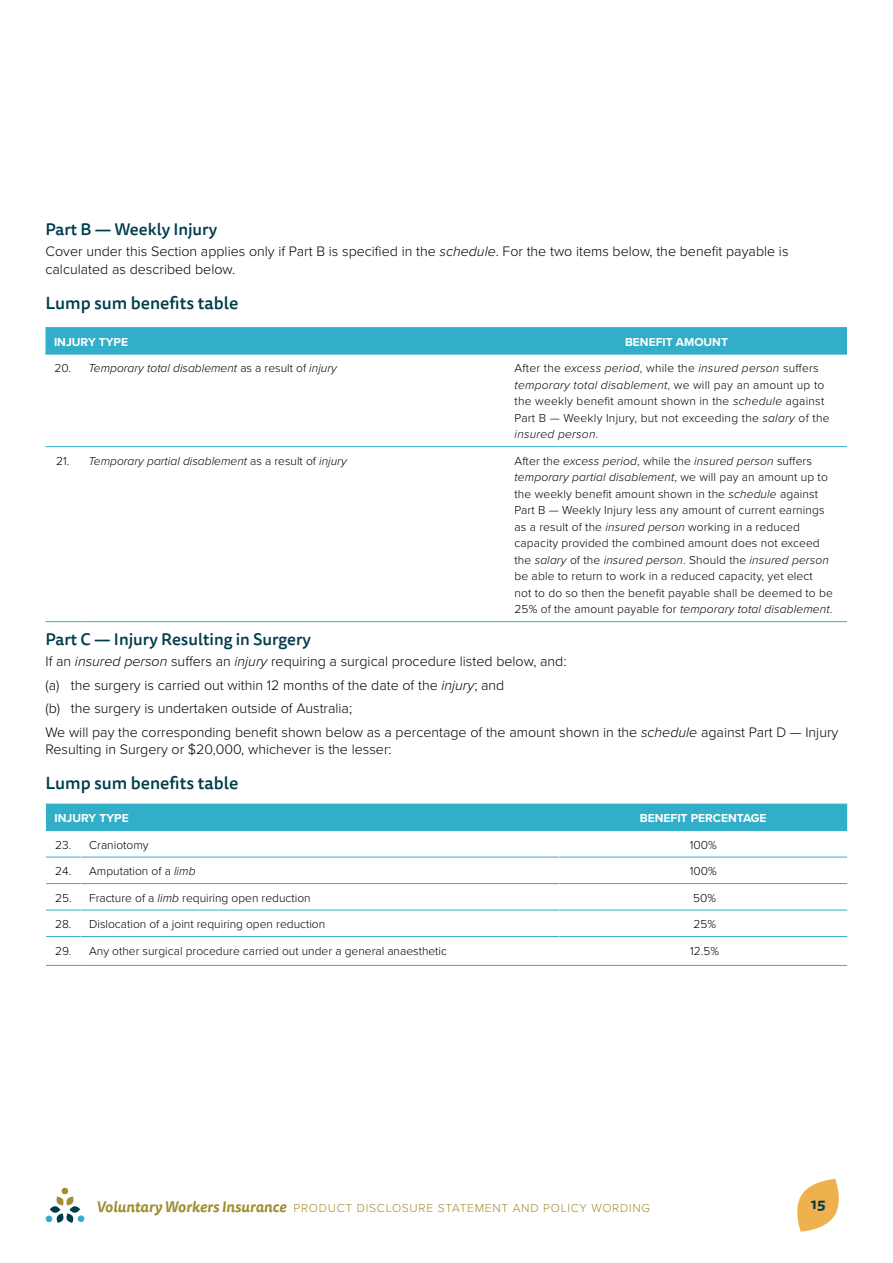
<style>
.page{position:relative;width:893px;height:1263px;background:#fff}
.page>*{position:absolute;margin:0;border:0;box-sizing:border-box;transform-origin:0 0}
.Table_Titles{font:500 17.25px "Tisa Sans Pro";color:#013c4b}
.SubHead_2__Dark_Blue{font:500 16.5px "Tisa Sans Pro";color:#013c4b}
.t1{font:700 15px "Tisa Sans Pro";color:#013c4b}
.Body_Copy{font:300 14.25px/17.2px "Proxima Nova";color:#000}
.Letter_List{font:300 14.25px "Proxima Nova";color:#000}
.Table_body{font:300 12px/16.5px "Proxima Nova";letter-spacing:.01em;color:#000}
.Table_body-2{font:italic 300 12px "Proxima Nova";color:#000}
.t2{font:300 12px "Proxima Nova";letter-spacing:.06em;color:#a38d31}
.Table_Header__Bold{font:700 12px "Proxima Nova";color:#fff}
.Table_Body_Centre_Al{font:300 12px "Proxima Nova";color:#000}
.s1{font-style:italic}
.s2{font-style:normal}
.s3{font-family:"Tisa Sans Pro";font-weight:700;font-style:italic;font-size:15px}
</style>
<div class="page">
<svg style="left:70px;top:1206px;width:10px;height:7px"></svg>
<svg style="left:50px;top:1206px;width:10px;height:7px"></svg>
<svg style="left:45px;top:1213px;width:40px;height:10px"></svg>
<svg style="left:56px;top:1187px;width:18px;height:18px"></svg>
<svg style="left:797px;top:1179px;width:42px;height:53px"></svg>
<div style="left:45px;top:328px;width:802px;height:26px;background:#32afc8"></div>
<hr style="left:45px;top:327px;width:35px;height:1px;background:#32afc8">
<hr style="left:80px;top:327px;width:426px;height:1px;background:#32afc8">
<hr style="left:506px;top:327px;width:341px;height:1px;background:#32afc8">
<hr style="left:45px;top:354px;width:35px;height:1px;background:#32afc8">
<hr style="left:80px;top:354px;width:426px;height:1px;background:#32afc8">
<hr style="left:506px;top:354px;width:341px;height:1px;background:#32afc8">
<hr style="left:45px;top:446px;width:35px;height:1px;background:#32afc8">
<hr style="left:45px;top:621px;width:35px;height:1px;background:#32afc8">
<hr style="left:80px;top:446px;width:426px;height:1px;background:#32afc8">
<hr style="left:80px;top:621px;width:426px;height:1px;background:#32afc8">
<hr style="left:506px;top:446px;width:341px;height:1px;background:#32afc8">
<hr style="left:506px;top:621px;width:341px;height:1px;background:#32afc8">
<div style="left:46px;top:805px;width:801px;height:25px;background:#32afc8"></div>
<hr style="left:45px;top:804px;width:36px;height:1px;background:#32afc8">
<hr style="left:81px;top:804px;width:478px;height:1px;background:#32afc8">
<hr style="left:559px;top:804px;width:288px;height:1px;background:#32afc8">
<hr style="left:45px;top:830px;width:36px;height:1px;background:#32afc8">
<hr style="left:81px;top:830px;width:478px;height:1px;background:#32afc8">
<hr style="left:559px;top:830px;width:288px;height:1px;background:#32afc8">
<hr style="left:46px;top:857px;width:34px;height:1px;background:#32afc8">
<hr style="left:81px;top:857px;width:478px;height:1px;background:#32afc8">
<hr style="left:559px;top:857px;width:288px;height:1px;background:#32afc8">
<hr style="left:46px;top:883px;width:34px;height:1px;background:#32afc8">
<hr style="left:81px;top:883px;width:478px;height:1px;background:#32afc8">
<hr style="left:559px;top:883px;width:288px;height:1px;background:#32afc8">
<hr style="left:46px;top:910px;width:34px;height:1px;background:#32afc8">
<hr style="left:81px;top:910px;width:478px;height:1px;background:#32afc8">
<hr style="left:559px;top:910px;width:288px;height:1px;background:#32afc8">
<hr style="left:46px;top:936px;width:34px;height:1px;background:#32afc8">
<hr style="left:46px;top:965px;width:35px;height:1px;background:#32afc8">
<hr style="left:81px;top:936px;width:478px;height:1px;background:#32afc8">
<hr style="left:81px;top:965px;width:478px;height:1px;background:#32afc8">
<hr style="left:559px;top:936px;width:288px;height:1px;background:#32afc8">
<hr style="left:559px;top:965px;width:288px;height:1px;background:#32afc8">
<p class="SubHead_2__Dark_Blue" style="left:45px;top:217px;width:173px">Part B — Weekly Injury</p>
<p class="Body_Copy" style="left:45px;top:242px;width:745px">Cover under this Section applies only if Part B is specified in the <span class="s1">schedule</span>. For the two items below, the benefit payable is calculated as described below.</p>
<p class="Table_Titles" style="left:45px;top:291px;width:194px">Lump sum benefits table</p>
<p class="Table_Header__Bold" style="left:54px;top:333px;width:76px">INJURY TYPE</p>
<p class="Table_Header__Bold" style="left:625px;top:333px;width:105px">BENEFIT AMOUNT</p>
<p class="Table_Body_Centre_Al" style="left:55px;top:359px;width:18px">20.</p>
<p class="Table_body-2" style="left:89px;top:359px;width:250px">Temporary total disablement <span class="s2">as a result of</span> injury</p>
<p class="Table_body" style="left:514px;top:359px;width:316px">After the <span class="s1">excess period</span>, while the <span class="s1">insured person</span> suffers <span class="s1">temporary total disablement</span>, we will pay an amount up to the weekly benefit amount shown in the <span class="s1">schedule</span> against Part B — Weekly Injury, but not exceeding the <span class="s1">salary</span> of the <span class="s1">insured person</span>.</p>
<p class="Table_Body_Centre_Al" style="left:56px;top:452px;width:15px">21.</p>
<p class="Table_body-2" style="left:89px;top:452px;width:260px">Temporary partial disablement <span class="s2">as a result of</span> injury</p>
<p class="Table_body" style="left:514px;top:452px;width:320px">After the <span class="s1">excess period</span>, while the <span class="s1">insured person</span> suffers <span class="s1">temporary partial disablement</span>, we will pay an amount up to the weekly benefit amount shown in the <span class="s1">schedule</span> against Part B — Weekly Injury less any amount of current earnings as a result of the <span class="s1">insured person</span> working in a reduced capacity provided the combined amount does not exceed the <span class="s1">salary</span> of the <span class="s1">insured person</span>. Should the <span class="s1">insured person </span>be able to return to work in a reduced capacity, yet elect<br>not to do so then the benefit payable shall be deemed to be 25% of the amount payable for <span class="s1">temporary total disablement</span>.</p>
<p class="SubHead_2__Dark_Blue" style="left:45px;top:627px;width:267px">Part C — Injury Resulting in Surgery</p>
<p class="Body_Copy" style="left:45px;top:652px;width:522px">If an <span class="s1">insured person</span> suffers an <span class="s1">injury</span> requiring a surgical procedure listed below, and:</p>
<p class="Letter_List" style="left:45px;top:674px;width:460px">(a) the surgery is carried out within 12 months of the date of the <span class="s1">injury</span>; and</p>
<p class="Letter_List" style="left:45px;top:698px;width:308px">(b) the surgery is undertaken outside of Australia;</p>
<p class="Body_Copy" style="left:45px;top:723px;width:794px">We will pay the corresponding benefit shown below as a percentage of the amount shown in the <span class="s1">schedule</span> against Part D — Injury<br>Resulting in Surgery or $20,000, whichever is the lesser:</p>
<p class="Table_Titles" style="left:45px;top:771px;width:194px">Lump sum benefits table</p>
<p class="Table_Header__Bold" style="left:55px;top:809px;width:76px">INJURY TYPE</p>
<p class="Table_Header__Bold" style="left:640px;top:809px;width:128px">BENEFIT PERCENTAGE</p>
<p class="Table_Body_Centre_Al" style="left:55px;top:836px;width:18px">23.</p>
<p class="Table_body" style="left:89px;top:836px;width:61px">Craniotomy</p>
<p class="Table_Body_Centre_Al" style="left:690px;top:836px;width:28px">100%</p>
<p class="Table_Body_Centre_Al" style="left:55px;top:862px;width:18px">24.</p>
<p class="Table_body" style="left:89px;top:862px;width:108px">Amputation of a <span class="s1">limb</span></p>
<p class="Table_Body_Centre_Al" style="left:690px;top:862px;width:28px">100%</p>
<p class="Table_Body_Centre_Al" style="left:55px;top:889px;width:18px">25.</p>
<p class="Table_body" style="left:89px;top:889px;width:223px">Fracture of a <span class="s1">limb</span> requiring open reduction</p>
<p class="Table_Body_Centre_Al" style="left:693px;top:889px;width:24px">50%</p>
<p class="Table_Body_Centre_Al" style="left:55px;top:915px;width:18px">28.</p>
<p class="Table_body" style="left:89px;top:915px;width:238px">Dislocation of a joint requiring open reduction</p>
<p class="Table_Body_Centre_Al" style="left:693px;top:915px;width:24px">25%</p>
<p class="Table_Body_Centre_Al" style="left:55px;top:941px;width:18px">29.</p>
<p class="Table_body" style="left:89px;top:942px;width:359px">Any other surgical procedure carried out under a general anaesthetic</p>
<p class="Table_Body_Centre_Al" style="left:690px;top:941px;width:30px">12.5%</p>
<p class="t2" style="left:97px;top:1199px;width:555px"><span class="s3">Voluntary Workers Insurance</span> PRODUCT DISCLOSURE STATEMENT AND POLICY WORDING</p>
<p class="t1" style="left:811px;top:1192px;width:16px">15</p>
</div>
